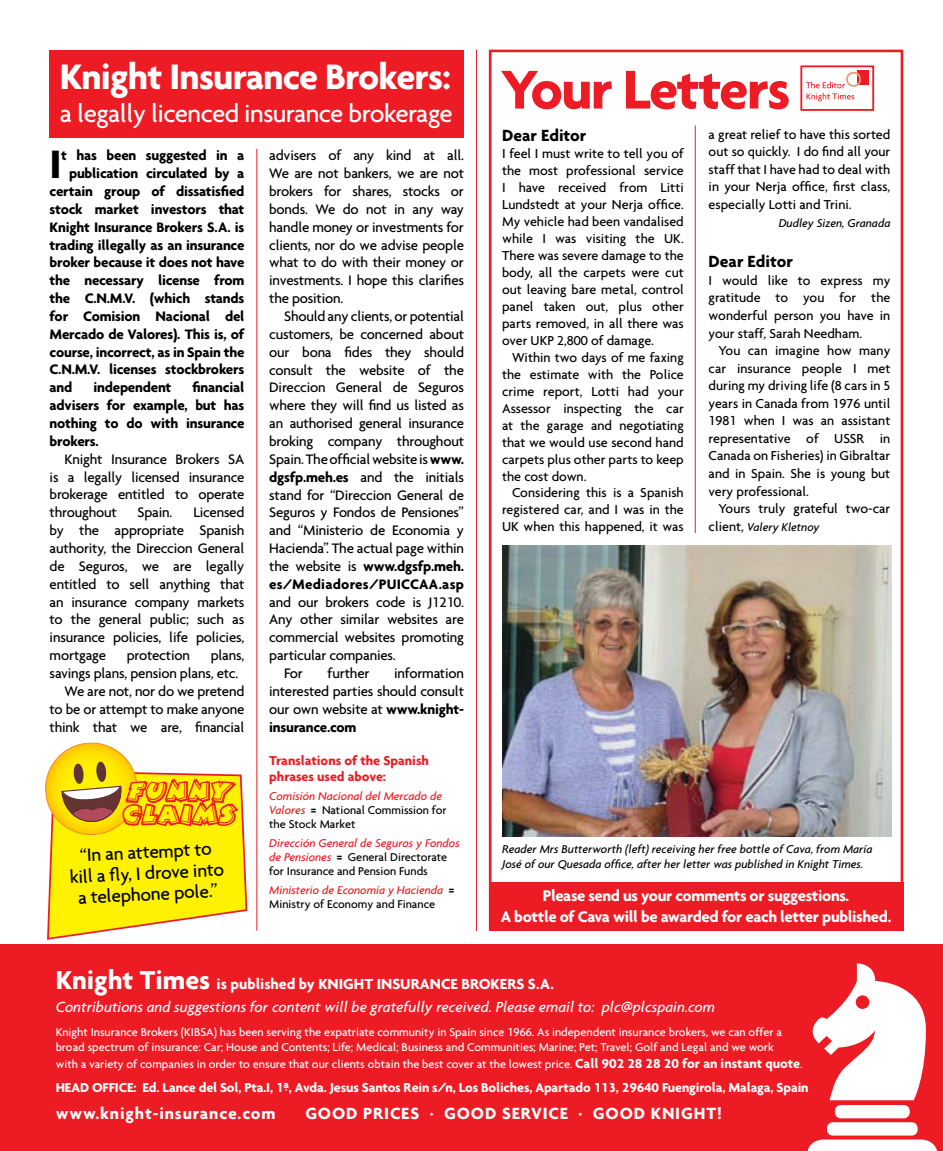
<style>
.page{position:relative;width:943px;height:1151px;background:#fff}
.page>*{position:absolute;margin:0;border:0;box-sizing:border-box;transform-origin:0 0}
.t1{font:700 58.98px "Agenda";letter-spacing:-.03em;color:#ed1c24}
.t2{font:700 42.88px "Agenda";color:#000}
.t3{font:700 38.32px "Agenda";letter-spacing:-.02em;color:#fff}
.t4{font:28px/22.8px "Bertram LET";letter-spacing:.08em;color:#fff200}
.t5{font:500 26.6px "Agenda";letter-spacing:-.02em;color:#fff}
.t6{font:500 19.25px/21px "Agenda";color:#000;text-align:center}
.t7{font:700 17.5px "Agenda";letter-spacing:.05em;color:#fff}
.t8{font:700 17.5px "Agenda";color:#000}
.t9{font:700 16.62px/21px "Agenda";letter-spacing:-.02em;color:#fff;text-align:center}
.t10{font:italic 500 15.75px/22.8px "Agenda";color:#fff}
.t11{font:500 14.88px/17.8px "Agenda";letter-spacing:-.015em;color:#000;text-align:justify}
.t12{font:700 14.88px/17.8px "Agenda";letter-spacing:-.015em;color:#000;text-align:justify}
.t13{font:500 14px/17px "Agenda";color:#000;text-align:justify}
.t14{font:700 14px "Agenda";letter-spacing:-.01em;color:#fff}
.t15{font:700 14px/15.8px "Agenda";color:#ed1c24}
.t16{font:500 12.25px/14.7px "Agenda";color:#fff}
.t17{font:italic 500 12.25px/14.7px "Agenda";color:#000}
.t18{font:italic 500 12.25px/14px "Agenda";color:#ed1c24}
.t19{font:500 12.25px/14px "Agenda";color:#000}
.s1{font-weight:700}
.s2{font-weight:700;font-style:normal;color:#000}
.s3{font-style:normal;color:#000}
.s4{font-style:italic;color:#ed1c24}
.s5{font-style:normal;font-size:14px}
.s6{font-weight:700;font-style:normal;font-size:28px}
.s7{font-weight:700;font-style:normal}
.s8{font-weight:700;font-size:14px}
</style>
<div class="page">
<div style="left:50px;top:50px;width:414px;height:88px;background:#ed1c24"></div>
<div style="left:0;top:944px;width:943px;height:207px;background:#ed1c24"></div>
<svg style="left:807px;top:963px;width:130px;height:188px"></svg>
<hr style="left:256px;top:149px;width:1px;height:782px;background:#ed1c24">
<hr style="left:476px;top:50px;width:1px;height:881px;background:#ed1c24">
<div style="left:489px;top:50px;width:414px;height:881px;border:3px solid #ed1c24"></div>
<div style="left:800px;top:65px;width:74px;height:46px;border:2px solid #ed1c24"></div>
<svg style="left:806px;top:82px;width:48px;height:19px"></svg>
<div style="left:856px;top:70px;width:12px;height:14px;background:#ed1c24"></div>
<div style="left:846px;top:72px;width:15px;height:15px;border:2px solid #f69679;border-radius:50%"></div>
<div style="left:489px;top:882px;width:414px;height:49px;background:#ed1c24"></div>
<svg style="left:45px;top:742px;width:203px;height:198px"></svg>
<img style="left:502px;top:545px;width:389px;height:291px">
<hr style="left:694px;top:126px;width:1px;height:407px;background:#ed1c24">
<h3 class="t3" style="left:60px;top:53px;width:393px">Knight Insurance Brokers:</h3>
<h3 class="t5" style="left:60px;top:97px;width:394px">a legally licenced insurance brokerage</h3>
<h2 class="t2" style="left:50px;top:138px;width:14px">I</h2>
<p class="t12" style="left:61px;top:146px;width:185px">t has been suggested in a</p>
<p class="t12" style="left:69px;top:164px;width:177px">publication circulated by a</p>
<p class="t12" style="left:50px;top:182px;width:196px">certain group of dissatisfied</p>
<p class="t12" style="left:50px;top:200px;width:196px">stock market investors that</p>
<p class="t12" style="left:50px;top:218px;width:196px">Knight Insurance Brokers S.A. is</p>
<p class="t12" style="left:50px;top:235px;width:196px">trading illegally as an insurance</p>
<p class="t12" style="left:50px;top:253px;width:196px">broker because it does not have</p>
<p class="t12" style="left:50px;top:271px;width:196px">the necessary license from</p>
<p class="t12" style="left:50px;top:289px;width:196px">the C.N.M.V. (which stands</p>
<p class="t12" style="left:50px;top:307px;width:196px">for Comision Nacional del</p>
<p class="t12" style="left:50px;top:325px;width:196px">Mercado de Valores). This is, of</p>
<p class="t12" style="left:50px;top:343px;width:196px">course, incorrect, as in Spain the</p>
<p class="t12" style="left:50px;top:360px;width:196px">C.N.M.V. licenses stockbrokers</p>
<p class="t12" style="left:50px;top:378px;width:24px">and</p>
<p class="t12" style="left:93px;top:378px;width:79px">independent</p>
<p class="t12" style="left:50px;top:378px;width:196px;text-indent:143px">financial advisers for example, but has nothing to do with insurance brokers.</p>
<p class="t11" style="left:50px;top:450px;width:196px;text-indent:15px">Knight Insurance Brokers SA is a legally licensed insurance brokerage entitled to operate throughout</p>
<p class="t11" style="left:50px;top:503px;width:196px;text-indent:144px">Licensed by the appropriate Spanish authority, the Direccion General de Seguros, we are legally entitled to sell anything that an insurance company markets to the general public; such as insurance policies, life policies, mortgage</p>
<p class="t11" style="left:138px;top:503px;width:36px">Spain.</p>
<p class="t11" style="left:127px;top:646px;width:65px">protection</p>
<p class="t11" style="left:211px;top:646px;width:35px">plans,</p>
<p class="t11" style="left:50px;top:664px;width:190px">savings plans, pension plans, etc.</p>
<p class="t11" style="left:64px;top:682px;width:181px">We are not, nor do we pretend</p>
<p class="t11" style="left:50px;top:700px;width:196px">to be or attempt to make anyone</p>
<p class="t11" style="left:50px;top:717px;width:196px">think that we are, financial</p>
<h3 class="t4" style="left:123px;top:780px;width:113px">FUNNY<br>CLAIMS</h3>
<p class="t6" style="left:68px;top:845px;width:156px;rotate:-3deg">“In an attempt to kill a fl y, I drove into a telephone pole.”</p>
<p class="t11" style="left:269px;top:146px;width:196px">advisers of any kind at all.<br>We are not bankers, we are not brokers for shares, stocks or bonds. We do not in any way handle money or investments for clients, nor do we advise people what to do with their money or investments. I hope this clarifies the position.</p>
<p class="t11" style="left:269px;top:307px;width:196px;text-indent:15px">Should any clients, or potential customers, be concerned about our bona fides they should consult the website of the Direccion General de Seguros where they will find us listed as an authorised general insurance broking company throughout Spain. The official website is <span class="s1">www. dgsfp.meh.es</span> and the initials stand for “Direccion General de Seguros y Fondos de Pensiones” and “Ministerio de Economia y Hacienda”. The actual page within the website is <span class="s1">www.dgsfp.meh. es/Mediadores/PUICCAA.asp</span></p>
<p class="t11" style="left:269px;top:592px;width:196px">and our brokers code is J1210.</p>
<p class="t11" style="left:269px;top:610px;width:196px">Any other similar websites are</p>
<p class="t11" style="left:269px;top:628px;width:196px">commercial websites promoting</p>
<p class="t11" style="left:269px;top:646px;width:128px">particular companies.</p>
<p class="t11" style="left:284px;top:664px;width:20px">For</p>
<p class="t11" style="left:327px;top:664px;width:43px">further</p>
<p class="t11" style="left:269px;top:664px;width:196px;text-indent:125px">information interested parties should consult our own website at <span class="s1">www.knight&shy;insurance.com</span></p>
<p class="t15" style="left:269px;top:752px;width:161px">Translations of the Spanish phrases used above:</p>
<p class="t18" style="left:269px;top:789px;width:179px">Comisión Nacional del Mercado de<br>Valores <span class="s2">=</span> <span class="s3">National Commission for the Stock Market</span></p>
<p class="t19" style="left:269px;top:836px;width:192px"><span class="s4">Dirección General de Seguros y Fondos de Pensiones</span> <span class="s1">=</span> General Directorate for Insurance and Pension Funds</p>
<p class="t18" style="left:269px;top:883px;width:187px">Ministerio de Economía y Hacienda <span class="s2">=<br></span><span class="s3">Ministry of Economy and Finance</span></p>
<h1 class="t1" style="left:501px;top:54px;width:291px">Your Letters</h1>
<p class="t8" style="left:502px;top:125px;width:86px">Dear Editor</p>
<p class="t13" style="left:502px;top:145px;width:183px">I feel I must write to tell you of the most professional service I have received from Litti Lundstedt at your Nerja office.<br>My vehicle had been vandalised while I was visiting the UK.<br>There was severe damage to the body, all the carpets were cut out leaving bare metal, control panel taken out, plus other parts removed, in all there was over UKP 2,800 of damage.</p>
<p class="t13" style="left:502px;top:348px;width:183px;text-indent:10px">Within two days of me faxing the estimate with the Police crime report, Lotti had your Assessor inspecting the car at the garage and negotiating that we would use second hand carpets plus other parts to keep the cost down.</p>
<p class="t13" style="left:502px;top:484px;width:183px;text-indent:10px">Considering this is a Spanish registered car, and I was in the UK when this happened, it was</p>
<p class="t13" style="left:708px;top:125px;width:183px;line-height:17.5px">a great relief to have this sorted out so quickly. I do find all your staff that I have had to deal with in your Nerja office, first class, especially Lotti and Trini.</p>
<p class="t17" style="left:778px;top:216px;width:113px">Dudley Sizen, Granada</p>
<p class="t8" style="left:708px;top:251px;width:86px">Dear Editor</p>
<p class="t13" style="left:708px;top:271px;width:183px;line-height:17.5px">I would like to express my gratitude to you for the wonderful person you have in your staff, Sarah Needham.</p>
<p class="t13" style="left:708px;top:341px;width:183px;line-height:17.5px;text-indent:10px">You can imagine how many car insurance people I met during my driving life (8 cars in 5 years in Canada from 1976 until 1981 when I was an assistant representative of USSR in Canada on Fisheries) in Gibraltar and in Spain. She is young but very professional.</p>
<p class="t13" style="left:718px;top:500px;width:173px">Yours truly grateful two-car</p>
<p class="t17" style="left:708px;top:520px;width:113px"><span class="s5">client,</span> Valery Kletnoy</p>
<p class="t17" style="left:502px;top:841px;width:372px">Reader Mrs Butterworth (left) receiving her free bottle of Cava, from María<br>José of our Quesada office, after her letter was published in Knight Times.</p>
<p class="t9" style="left:501px;top:884px;width:392px">Please send us your comments or suggestions.<br>A bottle of Cava will be awarded for each letter published.</p>
<p class="t10" style="left:56px;top:972px;width:660px"><span class="s6">Knight Times</span> <span class="s7">is published by KNIGHT INSURANCE BROKERS S.A.<br></span>Contributions and suggestions for content will be gratefully received. Please email to: plc@plcspain.com</p>
<p class="t16" style="left:56px;top:1025px;width:727px">Knight Insurance Brokers (KIBSA) has been serving the expatriate community in Spain since 1966. As independent insurance brokers, we can offer a broad spectrum of insurance: Car; House and Contents; Life; Medical; Business and Communities; Marine; Pet; Travel; Golf and Legal and we work</p>
<p class="t16" style="left:56px;top:1056px;width:748px">with a variety of companies in order to ensure that our clients obtain the best cover at the lowest price. <span class="s8">Call 902 28 28 20 for an instant quote</span>.</p>
<p class="t14" style="left:56px;top:1079px;width:754px">HEAD OFFICE: Ed. Lance del Sol, Pta.I, 1ª, Avda. Jesus Santos Rein s/n, Los Boliches, Apartado 113, 29640 Fuengirola, Malaga, Spain</p>
<p class="t7" style="left:56px;top:1102px;width:221px">www.knight-insurance.com</p>
<p class="t7" style="left:305px;top:1102px;width:418px">GOOD PRICES · GOOD SERVICE · GOOD KNIGHT!</p>
</div>
